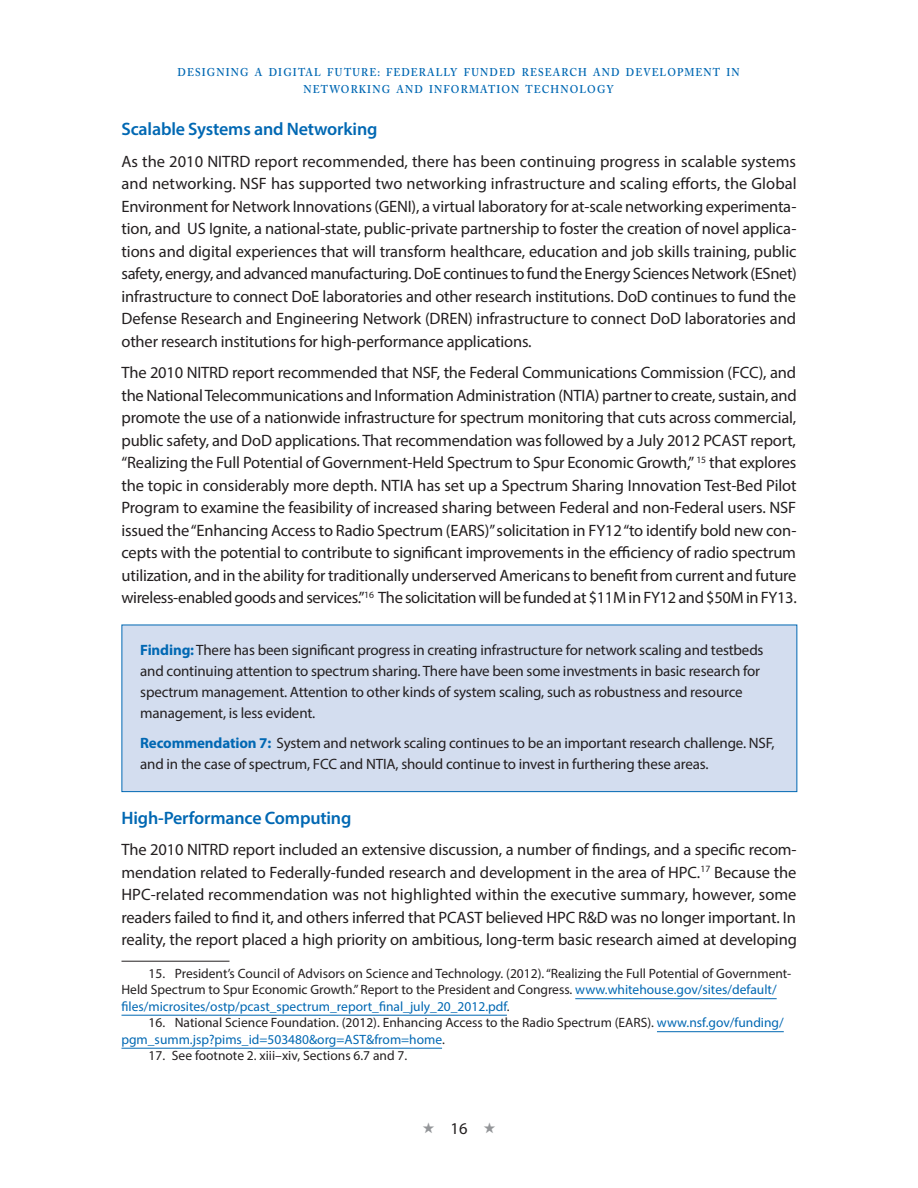
<style>
.page{position:relative;width:918px;height:1188px;background:#fff}
.page>*{position:absolute;margin:0;border:0;box-sizing:border-box;transform-origin:0 0}
.WH_Head_Level_3{font:600 18px "Myriad Pro";letter-spacing:-.01em;color:#0168b3}
.WH_Text{font:16.5px/22.5px "Myriad Pro";letter-spacing:-.01em;color:#231f20;text-align:justify}
.WH_Box_Text{font:15px/21px "Myriad Pro";letter-spacing:-.01em;color:#231f20}
.Footnote{font:13.5px/16.5px "Myriad Pro";color:#231f20}
.t1{font:600 11.25px/16.5px "Adobe Caslon Pro";letter-spacing:.11em;color:#0168b3;text-align:center;scale:.9 1}
.s1{font-weight:700;color:#0168b3}
.s2{color:#0168b3}
.s3{color:#939598}
</style>
<div class="page">
<hr style="left:122px;top:961px;width:108px;height:1px;background:#231f20">
<hr style="left:575px;top:998px;width:202px;height:1px;background:#0168b3">
<hr style="left:122px;top:1015px;width:385px;height:1px;background:#0168b3">
<hr style="left:657px;top:1031px;width:127px;height:1px;background:#0168b3">
<hr style="left:122px;top:1048px;width:320px;height:1px;background:#0168b3">
<div style="left:122px;top:625px;width:675px;height:167px;background:#d3ddef"></div>
<div style="left:122px;top:625px;width:675px;height:167px;border:1px solid #0168b3"></div>
<p class="t1" style="left:178px;top:64px;width:626px">DESIGNING A DIGITAL FUTURE: FEDERALLY FUNDED RESEARCH AND DEVELOPMENT IN<br>NETWORKING AND INFORMATION TECHNOLOGY</p>
<p class="WH_Head_Level_3" style="left:122px;top:118px;width:257px">Scalable Systems and Networking</p>
<p class="WH_Text" style="left:122px;top:149px;width:677px">As the 2010 NITRD report recommended, there has been continuing progress in scalable systems and networking. NSF has supported two networking infrastructure and scaling efforts, the Global Environment for Network Innovations (GENI), a virtual laboratory for at-scale networking experimenta&shy;tion, and US Ignite, a national-state, public-private partnership to foster the creation of novel applica&shy;tions and digital experiences that will transform healthcare, education and job skills training, public safety, energy, and advanced manufacturing. DoE continues to fund the Energy Sciences Network (ESnet) infrastructure to connect DoE laboratories and other research institutions. DoD continues to fund the Defense Research and Engineering Network (DREN) infrastructure to connect DoD laboratories and other research institutions for high-performance applications.</p>
<p class="WH_Text" style="left:122px;top:361px;width:677px">The 2010 NITRD report recommended that NSF, the Federal Communications Commission (FCC), and the National Telecommunications and Information Administration (NTIA) partner to create, sustain, and promote the use of a nationwide infrastructure for spectrum monitoring that cuts across commercial, public safety, and DoD applications. That recommendation was followed by a July 2012 PCAST report, “Realizing the Full Potential of Government-Held Spectrum to Spur Economic Growth,” <sup>15</sup> that explores the topic in considerably more depth. NTIA has set up a Spectrum Sharing Innovation Test-Bed Pilot Program to examine the feasibility of increased sharing between Federal and non-Federal users. NSF issued the “Enhancing Access to Radio Spectrum (EARS)” solicitation in FY12 “to identify bold new con&shy;cepts with the potential to contribute to significant improvements in the efficiency of radio spectrum utilization, and in the ability for traditionally underserved Americans to benefit from current and future wireless-enabled goods and services.”<sup>16</sup> The solicitation will be funded at $11M in FY12 and $50M in FY13.</p>
<p class="WH_Box_Text" style="left:140px;top:639px;width:625px"><span class="s1">Finding:</span> There has been significant progress in creating infrastructure for network scaling and testbeds and continuing attention to spectrum sharing. There have been some investments in basic research for spectrum management. Attention to other kinds of system scaling, such as robustness and resource management, is less evident.</p>
<p class="WH_Box_Text" style="left:140px;top:732px;width:636px"><span class="s1">Recommendation 7:</span> System and network scaling continues to be an important research challenge. NSF, and in the case of spectrum, FCC and NTIA, should continue to invest in furthering these areas.</p>
<p class="WH_Head_Level_3" style="left:122px;top:806px;width:231px">High-Performance Computing</p>
<p class="WH_Text" style="left:122px;top:838px;width:677px">The 2010 NITRD report included an extensive discussion, a number of findings, and a specific recom&shy;mendation related to Federally-funded research and development in the area of HPC.<sup>17</sup> Because the HPC-related recommendation was not highlighted within the executive summary, however, some readers failed to find it, and others inferred that PCAST believed HPC R&amp;D was no longer important. In reality, the report placed a high priority on ambitious, long-term basic research aimed at developing</p>
<p class="Footnote" style="left:122px;top:965px;width:671px;text-indent:27px">15. President’s Council of Advisors on Science and Technology. (2012). “Realizing the Full Potential of Government-<br>Held Spectrum to Spur Economic Growth.” Report to the President and Congress. <span class="s2">www.whitehouse.gov/sites/default/ files/microsites/ostp/pcast_spectrum_report_final_july_20_2012.pdf</span>.</p>
<p class="Footnote" style="left:122px;top:1014px;width:664px;text-indent:27px">16. National Science Foundation. (2012). Enhancing Access to the Radio Spectrum (EARS). <span class="s2">www.nsf.gov/funding/ pgm_summ.jsp?pims_id=503480&amp;org=AST&amp;from=home</span>.</p>
<p class="Footnote" style="left:148px;top:1047px;width:260px">17. See footnote 2. xiii–xiv, Sections 6.7 and 7.</p>
<p class="WH_Text" style="left:422px;top:1117px;width:75px"><span class="s3">★</span>16<span class="s3">★</span></p>
</div>
